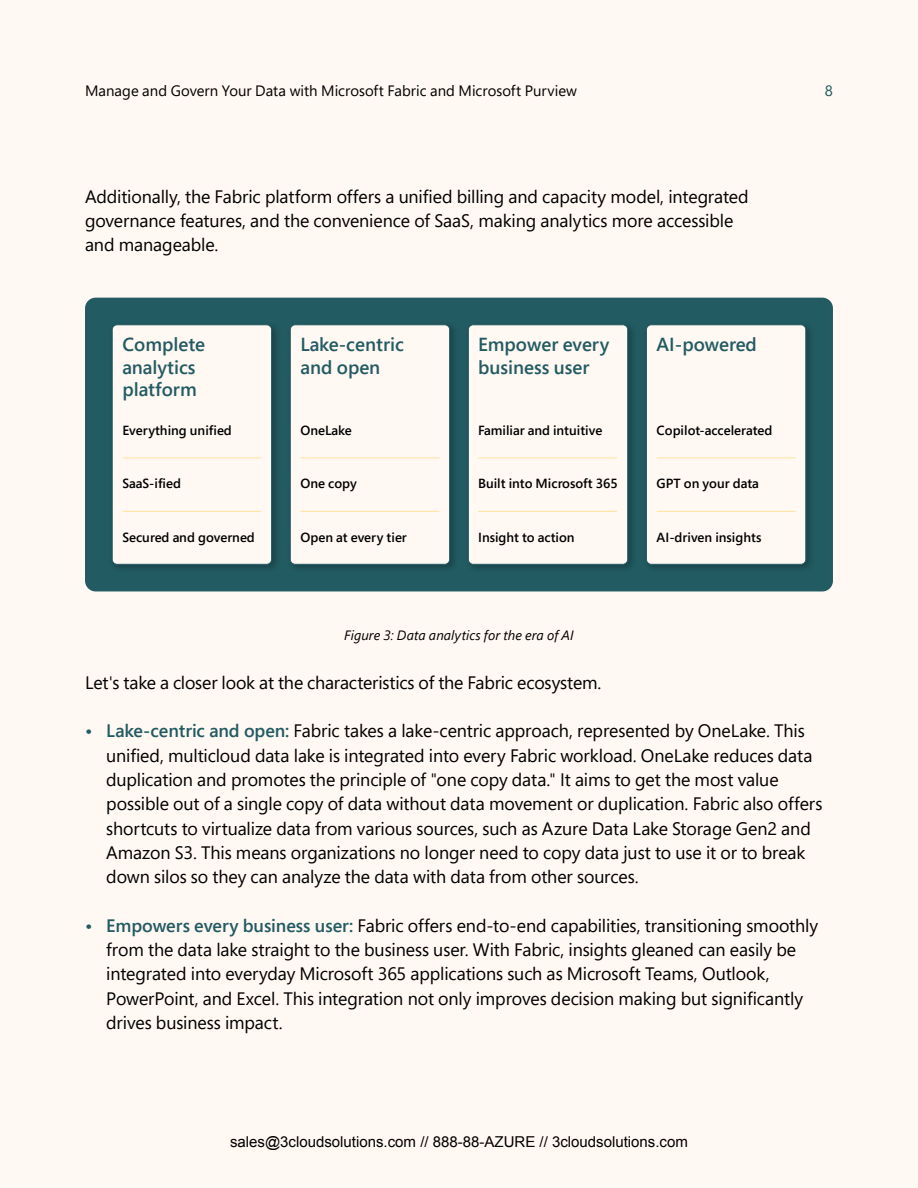
<style>
.page{position:relative;width:918px;height:1188px;background:#fff8f3}
.page>*{position:absolute;margin:0;border:0;box-sizing:border-box;transform-origin:0 0}
.t1{font:600 18.9px/22.6px "Segoe Pro";color:#225b62}
.Paragraph{font:18px/24.3px "Segoe Pro";letter-spacing:-.01em;color:#000}
.t2{font:15px "Segoe Pro";color:#000}
.t3{font:15px "Arial";color:#000}
.t4{font:15px "Segoe Pro";color:#225b62}
.t5{font:italic 13.5px "Segoe Pro";letter-spacing:.005em;color:#000}
.t6{font:600 13.2px "Segoe Pro";color:#000}
.s1{font-weight:600;color:#225b62}
</style>
<div class="page">
<div style="left:85px;top:298px;width:748px;height:293px;background:#225b62;border-radius:11px"></div>
<div style="left:290px;top:324px;width:160px;height:241px;background:#fff8f3"></div>
<div style="left:468px;top:324px;width:160px;height:241px;background:#fff8f3"></div>
<div style="left:112px;top:324px;width:160px;height:241px;background:#fff8f3"></div>
<hr style="left:122px;top:511px;width:139px;height:1px;background:#ffe399">
<hr style="left:122px;top:457px;width:139px;height:1px;background:#ffe399">
<hr style="left:301px;top:511px;width:138px;height:1px;background:#ffe399">
<hr style="left:301px;top:457px;width:138px;height:1px;background:#ffe399">
<hr style="left:478px;top:511px;width:139px;height:1px;background:#ffe399">
<hr style="left:478px;top:457px;width:139px;height:1px;background:#ffe399">
<div style="left:646px;top:324px;width:160px;height:241px;background:#fff8f3"></div>
<hr style="left:657px;top:511px;width:139px;height:1px;background:#ffe399">
<hr style="left:657px;top:457px;width:139px;height:1px;background:#ffe399">
<p class="t2" style="left:85px;top:81px;width:493px">Manage and Govern Your Data with Microsoft Fabric and Microsoft Purview</p>
<p class="t4" style="left:825px;top:81px;width:10px">8</p>
<p class="Paragraph" style="left:85px;top:184px;width:665px">Additionally, the Fabric platform offers a unified billing and capacity model, integrated governance features, and the convenience of SaaS, making analytics more accessible and manageable.</p>
<p class="t1" style="left:122px;top:333px;width:84px">Complete analytics platform</p>
<p class="t6" style="left:122px;top:421px;width:111px">Everything unified</p>
<p class="t1" style="left:301px;top:333px;width:105px">Lake-centric and open</p>
<p class="t6" style="left:301px;top:421px;width:53px">OneLake</p>
<p class="t1" style="left:478px;top:333px;width:133px">Empower every business user</p>
<p class="t6" style="left:478px;top:421px;width:126px">Familiar and intuitive</p>
<p class="t1" style="left:657px;top:333px;width:102px">AI-powered</p>
<p class="t6" style="left:657px;top:421px;width:117px">Copilot-accelerated</p>
<p class="t6" style="left:122px;top:475px;width:60px">SaaS-ified</p>
<p class="t6" style="left:301px;top:475px;width:58px">One copy</p>
<p class="t6" style="left:478px;top:475px;width:141px">Built into Microsoft 365</p>
<p class="t6" style="left:657px;top:475px;width:104px">GPT on your data</p>
<p class="t6" style="left:122px;top:528px;width:134px">Secured and governed</p>
<p class="t6" style="left:301px;top:528px;width:108px">Open at every tier</p>
<p class="t6" style="left:478px;top:528px;width:98px">Insight to action</p>
<p class="t6" style="left:657px;top:528px;width:106px">AI-driven insights</p>
<p class="t5" style="left:344px;top:626px;width:231px">Figure 3: Data analytics for the era of AI</p>
<p class="Paragraph" style="left:85px;top:670px;width:518px">Let's take a closer look at the characteristics of the Fabric ecosystem.</p>
<p class="Paragraph" style="left:106px;top:719px;width:718px;text-indent:-21px"><span class="s1">• Lake-centric and open:</span> Fabric takes a lake-centric approach, represented by OneLake. This unified, multicloud data lake is integrated into every Fabric workload. OneLake reduces data duplication and promotes the principle of "one copy data." It aims to get the most value possible out of a single copy of data without data movement or duplication. Fabric also offers shortcuts to virtualize data from various sources, such as Azure Data Lake Storage Gen2 and Amazon S3. This means organizations no longer need to copy data just to use it or to break down silos so they can analyze the data with data from other sources.</p>
<p class="Paragraph" style="left:106px;top:913px;width:713px;text-indent:-21px"><span class="s1">• Empowers every business user:</span> Fabric offers end-to-end capabilities, transitioning smoothly from the data lake straight to the business user. With Fabric, insights gleaned can easily be integrated into everyday Microsoft 365 applications such as Microsoft Teams, Outlook, PowerPoint, and Excel. This integration not only improves decision making but significantly drives business impact.</p>
<p class="t3" style="left:230px;top:1132px;width:459px">sales@3cloudsolutions.com // 888-88-AZURE // 3cloudsolutions.com</p>
</div>
